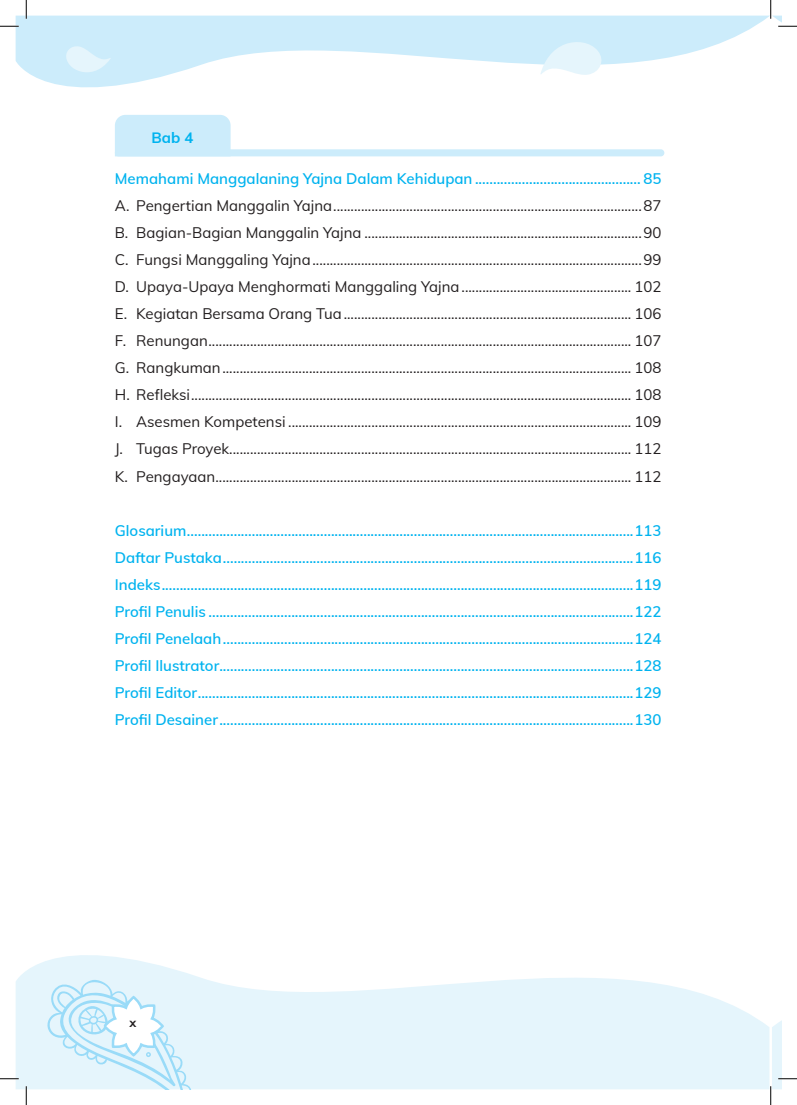
<style>
.page{position:relative;width:797px;height:1105px;background:#fff}
.page>*{position:absolute;margin:0;border:0;box-sizing:border-box;transform-origin:0 0}
.t1{font:15px/27.1px "Mulish";color:#231f20;text-align:justify}
.t2{font:600 15px/27.1px "Mulish";color:#00b3ef;text-align:justify}
.t3{font:700 15px "Mulish";color:#00b3ef}
.t4{font:700 12.5px "Mulish";color:#231f20}
</style>
<div class="page">
<svg style="left:16px;top:955px;width:753px;height:134px;fill:#e5f5fc"></svg>
<svg style="left:43px;top:976px;width:152px;height:113px;background:#dbf1fb"></svg>
<svg style="left:16px;top:16px;width:753px;height:72px;fill:#ccecfb"></svg>
<svg style="left:64px;top:45px;width:47px;height:27px"></svg>
<svg style="left:540px;top:40px;width:65px;height:36px;background:#e2f4fc"></svg>
<div style="left:115px;top:149px;width:549px;height:7px;background:#ccecfb;border-radius:4px"></div>
<div style="left:115px;top:115px;width:115px;height:41px;background:#ccecfb"></div>
<svg style="left:0;top:25px;width:19px;height:2px"></svg>
<svg style="left:0;top:1078px;width:19px;height:1px"></svg>
<svg style="left:25px;top:0;width:2px;height:19px"></svg>
<svg style="left:25px;top:1086px;width:2px;height:19px"></svg>
<svg style="left:770px;top:0;width:27px;height:27px"></svg>
<svg style="left:770px;top:1020px;width:27px;height:85px"></svg>
<p class="t3" style="left:151px;top:127px;width:44px">Bab 4</p>
<p class="t2" style="left:115px;top:164px;width:548px">Memahami Manggalaning Yajna Dalam Kehidupan .............................................. 85</p>
<p class="t1" style="left:115px;top:191px;width:548px">A. Pengertian Manggalin Yajna.........................................................................................87<br>B. Bagian-Bagian Manggalin Yajna ................................................................................90<br>C. Fungsi Manggaling Yajna...............................................................................................99<br>D. Upaya-Upaya Menghormati Manggaling Yajna................................................. 102<br>E. Kegiatan Bersama Orang Tua................................................................................... 106<br>F. Renungan.......................................................................................................................... 107<br>G. Rangkuman...................................................................................................................... 108<br>H. Refleksi............................................................................................................................... 108<br>I. Asesmen Kompetensi ................................................................................................... 109<br>J. Tugas Proyek.................................................................................................................... 112<br>K. Pengayaan........................................................................................................................ 112</p>
<p class="t2" style="left:115px;top:516px;width:548px">Glosarium............................................................................................................................113<br>Daftar Pustaka..................................................................................................................116<br>Indeks...................................................................................................................................119<br>Profil Penulis ......................................................................................................................122<br>Profil Penelaah..................................................................................................................124<br>Profil Ilustrator...................................................................................................................128<br>Profil Editor.........................................................................................................................129<br>Profil Desainer...................................................................................................................130</p>
<p class="t4" style="left:129px;top:1014px;width:8px">x</p>
</div>
